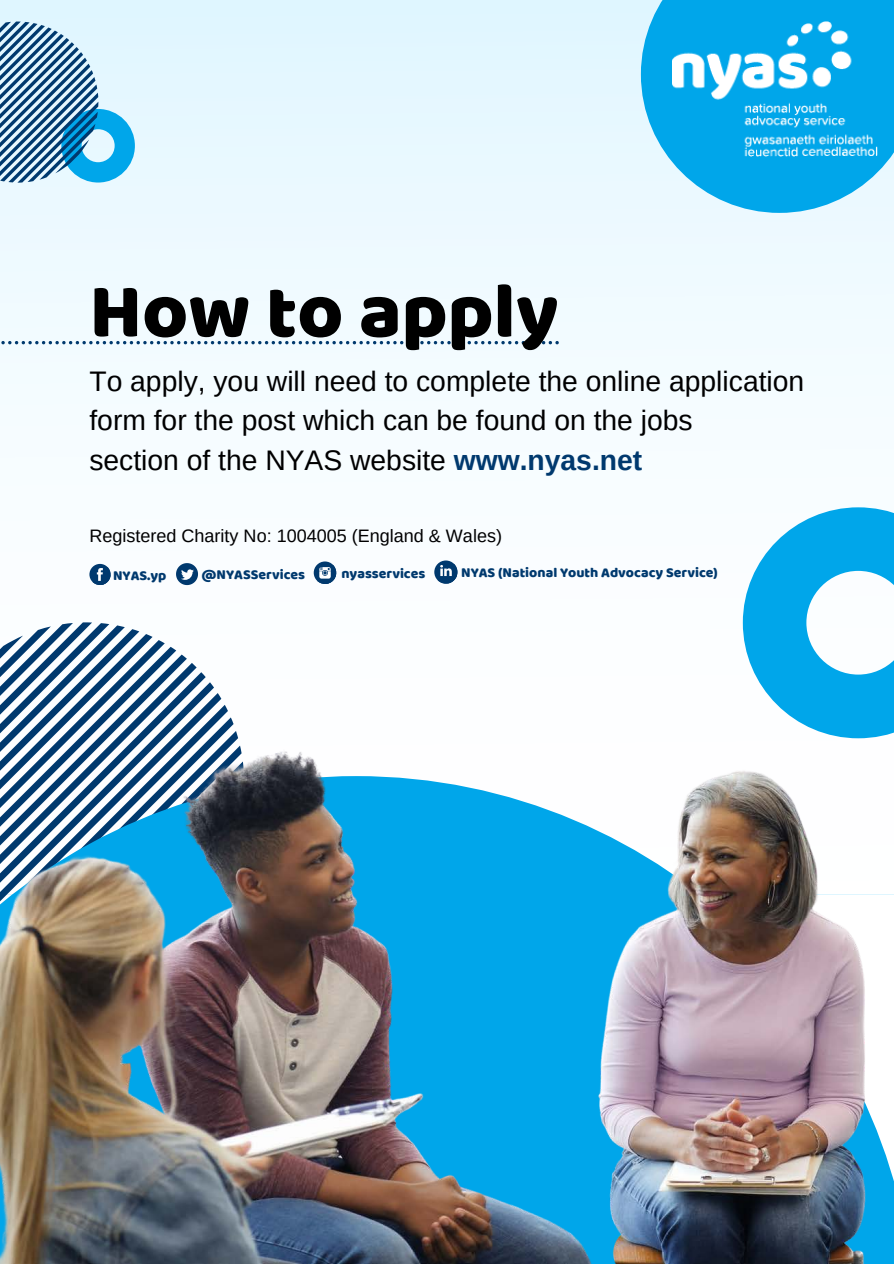
<style>
.page{position:relative;width:894px;height:1264px;background:#fff}
.page>*{position:absolute;margin:0;border:0;box-sizing:border-box;transform-origin:0 0}
.t1{font:78.45px "Baloo Thambi";color:#000}
.t2{font:28.2px "Arimo";color:#000}
.t3{font:18px "Arimo";color:#000}
.t4{font:14.1px "Baloo Thambi";color:#00396e}
.s1{font-weight:700;color:#00396e}
</style>
<div class="page">
<svg style="left:0;top:0;width:893px;height:586px;fill:#f2fbff"></svg>
<svg style="left:0;top:622px;width:214px;height:66px"></svg>
<img style="left:0;top:688px;width:893px;height:575px">
<svg style="left:640px;top:0;width:253px;height:213px;background:#3dbbef"></svg>
<img style="left:672px;top:22px;width:205px;height:135px">
<svg style="left:0;top:22px;width:135px;height:161px;background:#80b2cf"></svg>
<svg style="left:0;top:341px;width:558px;height:3px"></svg>
<svg style="left:742px;top:507px;width:151px;height:231px"></svg>
<svg style="left:89px;top:564px;width:21px;height:21px"></svg>
<svg style="left:92px;top:567px;width:19px;height:19px"></svg>
<svg style="left:176px;top:563px;width:22px;height:22px"></svg>
<svg style="left:434px;top:560px;width:23px;height:23px"></svg>
<svg style="left:437px;top:564px;width:21px;height:20px"></svg>
<svg style="left:313px;top:561px;width:23px;height:23px"></svg>
<svg style="left:317px;top:565px;width:20px;height:20px"></svg>
<p class="t1" style="left:89px;top:254px;width:470px">How to apply</p>
<p class="t2" style="left:89px;top:365px;width:716px">To apply, you will need to complete the online application</p>
<p class="t2" style="left:89px;top:405px;width:604px">form for the post which can be found on the jobs</p>
<p class="t2" style="left:89px;top:444px;width:554px">section of the NYAS website <span class="s1">www.nyas.net</span></p>
<p class="t3" style="left:89px;top:525px;width:414px">Registered Charity No: 1004005 (England &amp; Wales)</p>
<p class="t4" style="left:113px;top:564px;width:55px">NYAS.yp</p>
<p class="t4" style="left:201px;top:564px;width:105px">@NYASServices</p>
<p class="t4" style="left:341px;top:562px;width:85px">nyasservices</p>
<p class="t4" style="left:461px;top:562px;width:258px">NYAS (National Youth Advocacy Service)</p>
</div>
